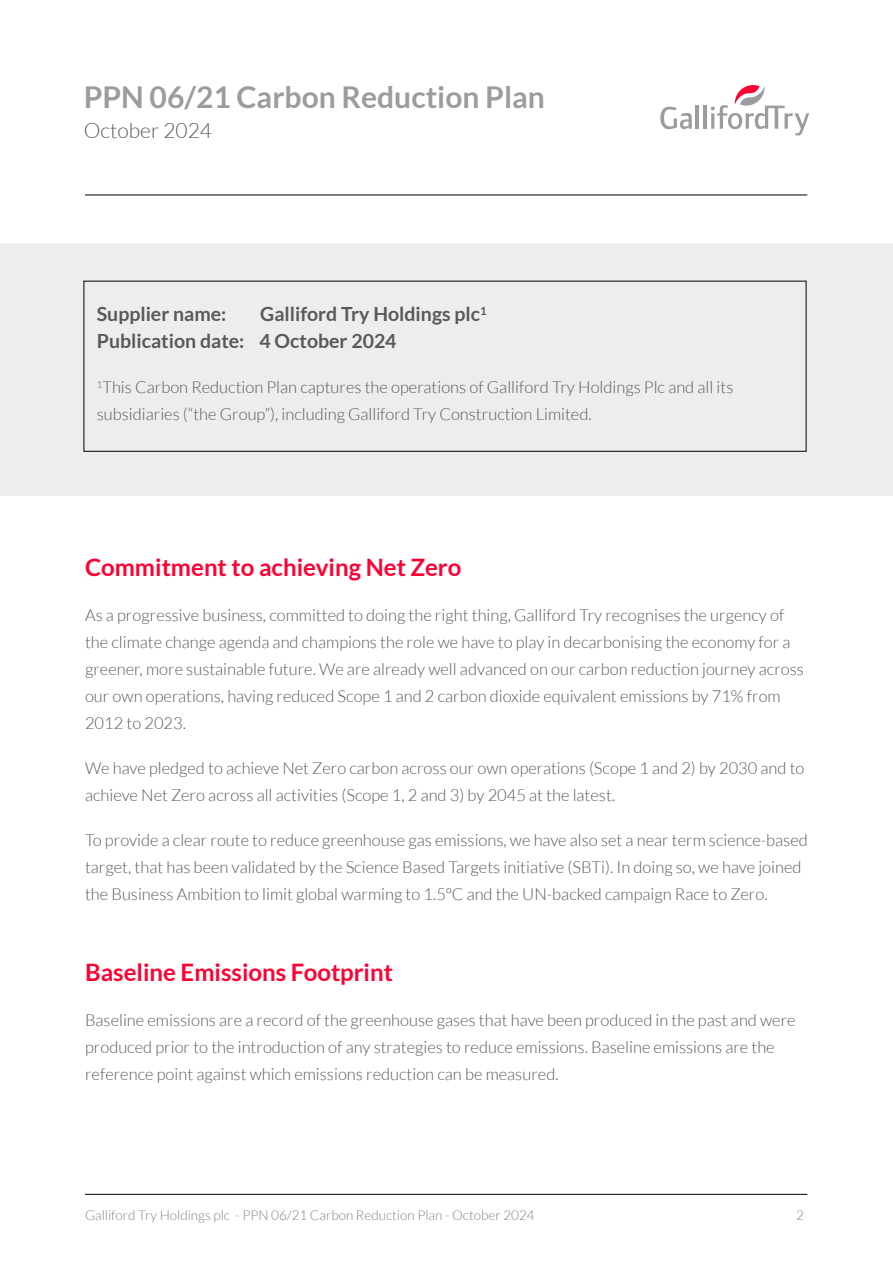
<style>
.page{position:relative;width:893px;height:1263px;background:#fff}
.page>*{position:absolute;margin:0;border:0;box-sizing:border-box;transform-origin:0 0}
.t1{font:700 30px "Lato";color:#9a9c9e}
.t2{font:700 24px "Lato";color:#f03}
.t3{font:300 21px "Lato";color:#58595b}
.t4{font:700 19.5px/27px "Lato";color:#58595b}
.t5{font:300 16.5px/27px "Lato";color:#58595b}
.t6{font:300 13.5px "Lato";color:#808285}
</style>
<div class="page">
<hr style="left:85px;top:195px;width:722px;height:1px;background:#000">
<hr style="left:85px;top:1194px;width:722px;height:1px;background:#000">
<hr style="left:696px;top:106px;width:3px;height:23px;background:#9a9c9e">
<hr style="left:703px;top:106px;width:4px;height:23px;background:#9a9c9e">
<svg style="left:660px;top:107px;width:32px;height:22px"></svg>
<svg style="left:711px;top:85px;width:98px;height:50px"></svg>
<div style="left:0;top:243px;width:893px;height:252px;background:#ededee"></div>
<h1 class="t1" style="left:84px;top:80px;width:463px">PPN 06/21 Carbon Reduction Plan</h1>
<p class="t3" style="left:84px;top:119px;width:130px">October 2024</p>
<p class="t4" style="left:97px;top:300px;width:391px;text-indent:163px">Galliford Try Holdings plc<sup>1<br></sup>Publication date: 4 October 2024</p>
<p class="t5" style="left:97px;top:374px;width:638px"><sup>1</sup>This Carbon Reduction Plan captures the operations of Galliford Try Holdings Plc and all its subsidiaries (“the Group”), including Galliford Try Construction Limited.</p>
<p class="t4" style="left:97px;top:300px;width:131px">Supplier name:</p>
<h2 class="t2" style="left:85px;top:554px;width:378px">Commitment to achieving Net Zero</h2>
<p class="t5" style="left:85px;top:602px;width:720px">As a progressive business, committed to doing the right thing, Galliford Try recognises the urgency of the climate change agenda and champions the role we have to play in decarbonising the economy for a greener, more sustainable future. We are already well advanced on our carbon reduction journey across our own operations, having reduced Scope 1 and 2 carbon dioxide equivalent emissions by 71% from 2012 to 2023.</p>
<p class="t5" style="left:85px;top:755px;width:721px">We have pledged to achieve Net Zero carbon across our own operations (Scope 1 and 2) by 2030 and to achieve Net Zero across all activities (Scope 1, 2 and 3) by 2045 at the latest.</p>
<p class="t5" style="left:85px;top:827px;width:724px">To provide a clear route to reduce greenhouse gas emissions, we have also set a near term science-based target, that has been validated by the Science Based Targets initiative (SBTi). In doing so, we have joined the Business Ambition to limit global warming to 1.5ºC and the UN-backed campaign Race to Zero.</p>
<h2 class="t2" style="left:85px;top:959px;width:310px">Baseline Emissions Footprint</h2>
<p class="t5" style="left:85px;top:1007px;width:712px">Baseline emissions are a record of the greenhouse gases that have been produced in the past and were produced prior to the introduction of any strategies to reduce emissions. Baseline emissions are the reference point against which emissions reduction can be measured.</p>
<p class="t6" style="left:85px;top:1208px;width:451px">Galliford Try Holdings plc - PPN 06/21 Carbon Reduction Plan - October 2024</p>
<p class="t6" style="left:796px;top:1208px;width:9px">2</p>
</div>
